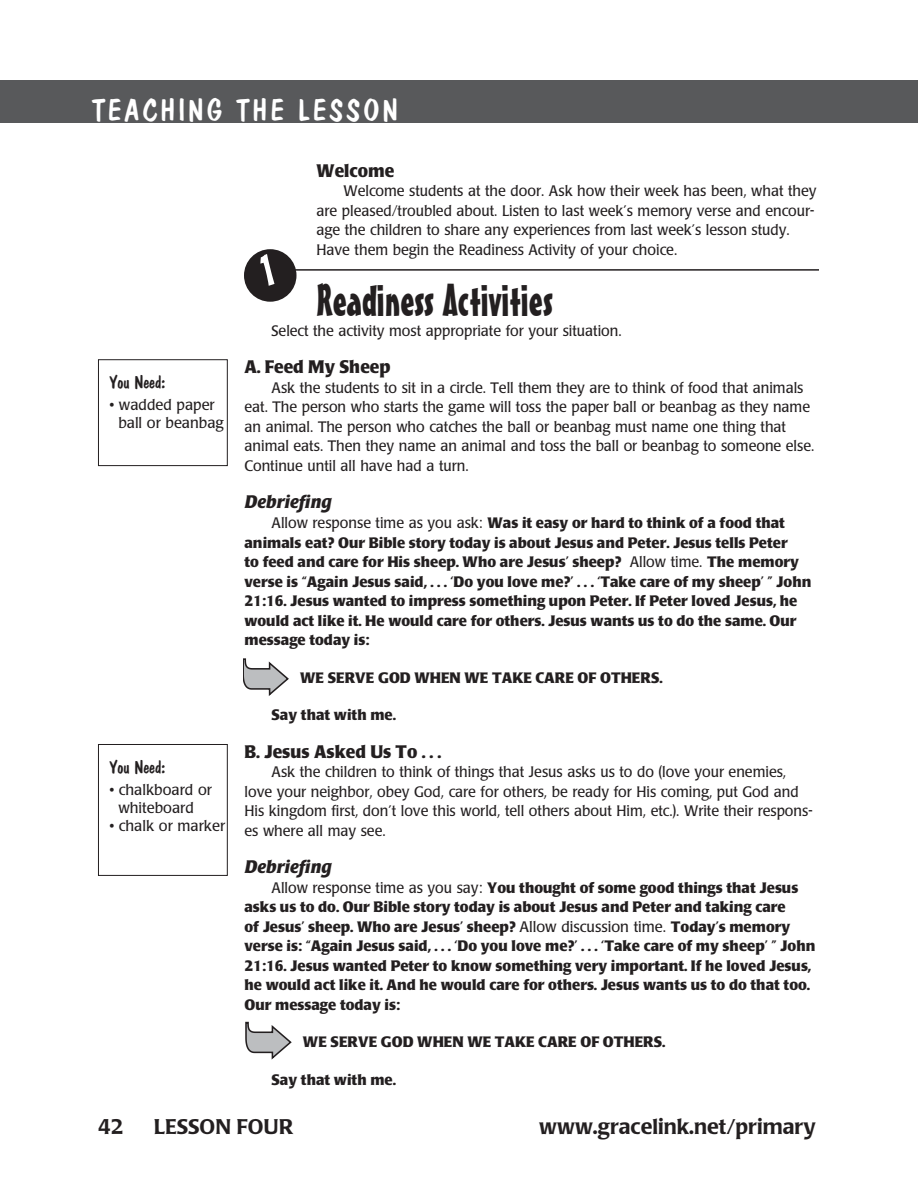
<style>
.page{position:relative;width:918px;height:1202px;background:#fff}
.page>*{position:absolute;margin:0;border:0;box-sizing:border-box;transform-origin:0 0}
.section_title{font:45px "Mister Earl BT";color:#231f20}
.t1{font:30px "Dom Casual D";letter-spacing:.1em;color:#fff}
.t2{font:500 21px "Poppl Laudatio";color:#231f20}
.subhead{font:700 18px "Poppl Laudatio";color:#231f20;scale:.95 1}
.subhead-2{font:italic 700 18px "Poppl Laudatio";color:#231f20}
.You_Need_head{font:18px "Dom Casual D";color:#231f20}
.body{font:700 15px/19.5px "Poppl Laudatio";color:#231f20}
.body-2{font:15px/19.5px "Poppl Laudatio";color:#231f20;scale:.95 1}
.Welcome{font:15px/19.5px "Poppl Laudatio";color:#231f20;scale:.95 1}
.body-Xindent{font:700 15px "Poppl Laudatio";color:#231f20}
.You_Need_items{font:15px/18px "Poppl Laudatio";color:#231f20}
.s1{font-weight:400}
</style>
<div class="page">
<hr style="left:292px;top:269px;width:527px;height:2px;background:#231f20">
<div style="left:0;top:80px;width:891px;height:43px;background:#58595b"></div>
<svg style="left:245px;top:1021px;width:47px;height:38px"></svg>
<div style="left:891px;top:80px;width:27px;height:43px;background:#58595b"></div>
<div style="left:98px;top:359px;width:130px;height:107px;border:1px solid #231f20"></div>
<svg style="left:243px;top:658px;width:46px;height:38px"></svg>
<div style="left:98px;top:744px;width:130px;height:131px;border:1px solid #231f20"></div>
<svg style="left:244px;top:249px;width:53px;height:53px"></svg>
<p class="t1" style="left:92px;top:92px;width:307px">TEACHING THE LESSON</p>
<p class="You_Need_head" style="left:109px;top:371px;width:58px">You Need:</p>
<p class="You_Need_items" style="left:118px;top:396px;width:107px;text-indent:-9px">• wadded paper ball or beanbag</p>
<p class="You_Need_head" style="left:109px;top:756px;width:58px">You Need:</p>
<p class="You_Need_items" style="left:118px;top:781px;width:95px;text-indent:-9px">• chalkboard or whiteboard</p>
<p class="You_Need_items" style="left:109px;top:817px;width:117px">• chalk or -marker</p>
<p class="subhead" style="left:317px;top:160px;width:84px">Welcome</p>
<p class="Welcome" style="left:316px;top:182px;width:528px;text-indent:27px">Welcome students at the door. Ask how their week has been, what they are pleased/troubled about. Listen to last week’s memory verse and encour&shy;age the children to share any experiences from last week’s lesson study.<br>Have them begin the Readiness Activity of your choice.</p>
<p class="section_title" style="left:317px;top:273px;width:238px">Readiness Activities</p>
<p class="body-2" style="left:272px;top:321px;width:370px">Select the activity most appropriate for your situation.</p>
<p class="subhead" style="left:244px;top:357px;width:155px">A. Feed My Sheep</p>
<p class="body-2" style="left:244px;top:378px;width:601px;text-indent:27px">Ask the students to sit in a circle. Tell them they are to think of food that animals eat. The person who starts the game will toss the paper ball or beanbag as they name an animal. The person who catches the ball or beanbag must name one thing that animal eats. Then they name an animal and toss the ball or beanbag to someone else.<br>Continue until all have had a turn.</p>
<p class="subhead-2" style="left:244px;top:492px;width:89px">Debriefing</p>
<p class="body" style="left:244px;top:513px;width:568px;text-indent:27px"><span class="s1">Allow response time as you ask:</span> Was it easy or hard to think of a food that animals eat? Our Bible story today is about Jesus and Peter. Jesus tells Peter<br>to feed and care for His sheep. Who are Jesus’ sheep? <span class="s1">Allow time.</span> The memory verse is “Again Jesus said, . . . ‘Do you love me?’ . . . ‘Take care of my sheep’ ” John 21:16. Jesus wanted to impress something upon Peter. If Peter loved Jesus, he would act like it. He would care for others. Jesus wants us to do the same. Our message today is:</p>
<p class="body-Xindent" style="left:300px;top:669px;width:364px">WE SERVE GOD WHEN WE TAKE CARE OF OTHERS.</p>
<p class="body" style="left:272px;top:705px;width:126px">Say that with me.</p>
<p class="subhead" style="left:244px;top:741px;width:208px">B. Jesus Asked Us To . . .</p>
<p class="body-2" style="left:244px;top:762px;width:600px;text-indent:27px">Ask the children to think of things that Jesus asks us to do (love your enemies, love your neighbor, obey God, care for others, be ready for His coming, put God and His kingdom first, don’t love this world, tell others about Him, etc.). Write their respons&shy;es where all may see.</p>
<p class="subhead-2" style="left:244px;top:856px;width:89px">Debriefing</p>
<p class="body" style="left:244px;top:878px;width:572px;text-indent:27px"><span class="s1">Allow response time as you say:</span> You thought of some good things that Jesus asks us to do. Our Bible story today is about Jesus and Peter and taking care<br>of Jesus’ sheep. Who are Jesus’ sheep? <span class="s1">Allow discussion time.</span> Today’s memory verse is: “Again Jesus said, . . . ‘Do you love me?’ . . . ‘Take care of my sheep’ ” John 21:16. Jesus wanted Peter to know something very important. If he loved Jesus, he would act like it. And he would care for others. Jesus wants us to do that too.<br>Our message today is:</p>
<p class="body-Xindent" style="left:303px;top:1033px;width:364px">WE SERVE GOD WHEN WE TAKE CARE OF OTHERS.</p>
<p class="body" style="left:272px;top:1070px;width:126px">Say that with me.</p>
<p class="t2" style="left:98px;top:1115px;width:27px">42</p>
<p class="t2" style="left:154px;top:1115px;width:141px">LESSON FOUR</p>
<p class="t2" style="left:539px;top:1115px;width:278px">www.gracelink.net/primary</p>
</div>
